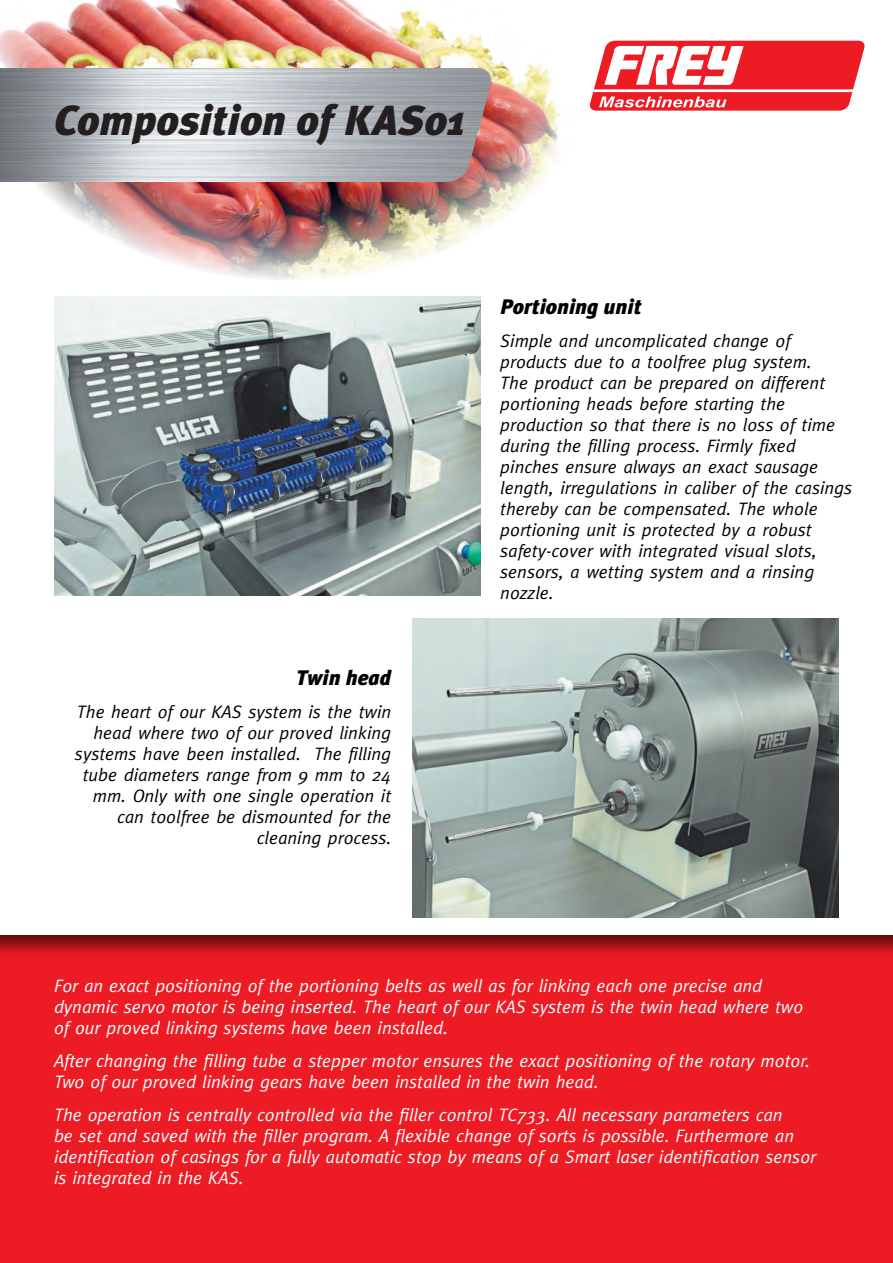
<style>
.page{position:relative;width:893px;height:1263px;background:#fff}
.page>*{position:absolute;margin:0;border:0;box-sizing:border-box;transform-origin:0 0}
.t1{font:italic 900 42px "Meta Plus";color:#231f20}
.t2{font:italic 900 21px "Meta Plus";color:#000}
.t3{font:italic 18px/21px "Meta";color:#000}
.t4{font:italic 18px/21px "Meta";color:#fff}
</style>
<div class="page">
<div style="left:0;top:929px;width:893px;height:334px;background:#231f20;opacity:.75"></div>
<img style="left:0;top:0;width:561px;height:280px">
<img style="left:0;top:68px;width:495px;height:114px">
<svg style="left:589px;top:41px;width:276px;height:70px"></svg>
<img style="left:54px;top:297px;width:426px;height:299px">
<img style="left:413px;top:618px;width:426px;height:299px">
<h1 class="t1" style="left:54px;top:96px;width:412px">Composition of KAS01</h1>
<p class="t2" style="left:296px;top:666px;width:97px">Twin head</p>
<p class="t3" style="left:75px;top:701px;width:318px;text-align:right">The heart of our KAS system is the twin head where two of our proved linking systems have been installed. The filling tube diameters range from 9 mm to 24 mm. Only with one single operation it can toolfree be dismounted for the cleaning process.</p>
<p class="t2" style="left:500px;top:294px;width:143px">Portioning unit</p>
<p class="t3" style="left:500px;top:330px;width:353px">Simple and uncomplicated change of products due to a toolfree plug system.<br>The product can be prepared on different portioning heads before starting the production so that there is no loss of time during the filling process. Firmly fixed pinches ensure always an exact sausage length, irregulations in caliber of the casings thereby can be compensated. The whole portioning unit is protected by a robust safety-cover with integrated visual slots, sensors, a wetting system and a rinsing nozzle.</p>
<p class="t4" style="left:54px;top:975px;width:751px">For an exact positioning of the portioning belts as well as for linking each one precise and dynamic servo motor is being inserted. The heart of our KAS system is the twin head where two of our proved linking systems have been installed.</p>
<p class="t4" style="left:54px;top:1050px;width:757px">After changing the filling tube a stepper motor ensures the exact positioning of the rotary motor.<br>Two of our proved linking gears have been installed in the twin head.</p>
<p class="t4" style="left:54px;top:1104px;width:764px">The operation is centrally controlled via the filler control TC733. All necessary parameters can<br>be set and saved with the filler program. A flexible change of sorts is possible. Furthermore an identification of casings for a fully automatic stop by means of a Smart laser identification sensor is integrated in the KAS.</p>
</div>
